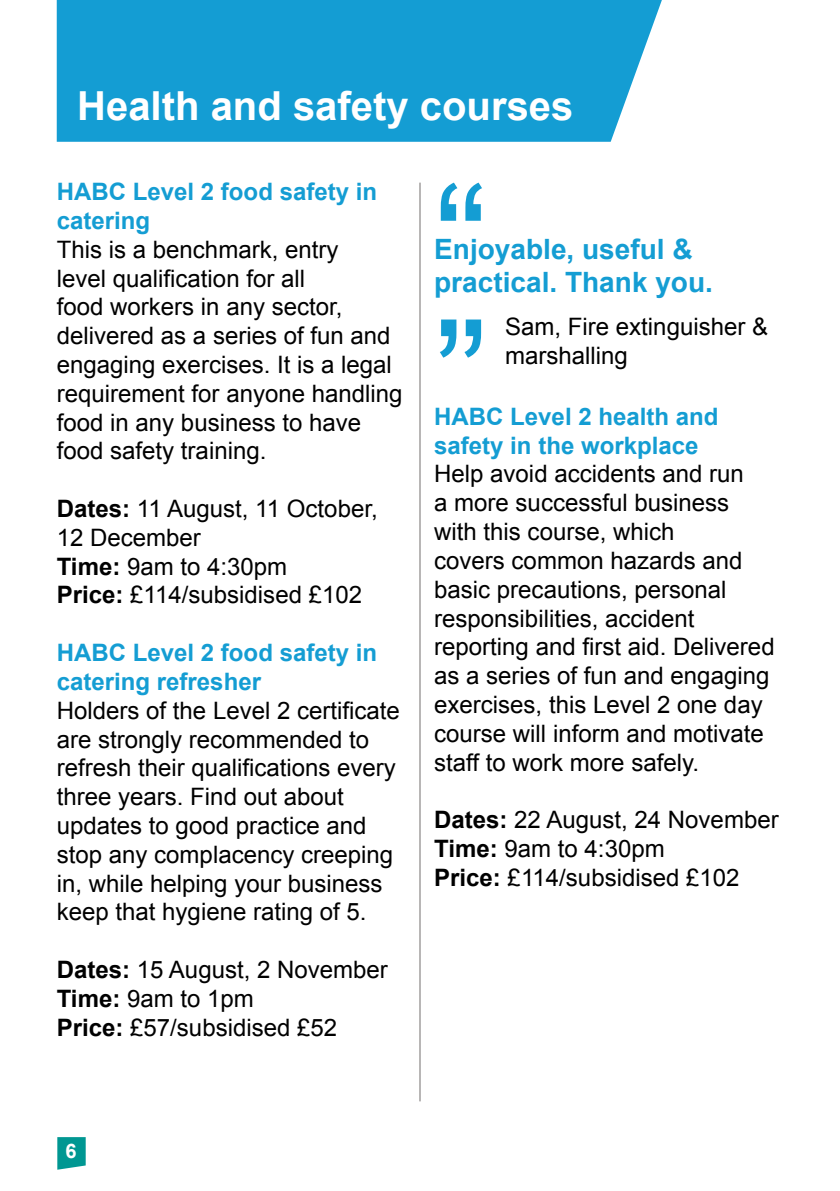
<style>
.page{position:relative;width:840px;height:1191px;background:#fff}
.page>*{position:absolute;margin:0;border:0;box-sizing:border-box;transform-origin:0 0}
.t1{font:162.6px/136px "Arial";color:#149dd3}
.Course_Header{font:700 40px "Arial";color:#fff}
.body_text_12pt{font:700 28px/33.6px "Arial";color:#149dd3}
.body_text_12pt-2{font:24px/28.8px "Arial";color:#000}
.Bold{font:700 24px/28.8px "Arial";color:#149dd3}
.t2{font:700 20px "Arial";color:#fff}
.s1{font-weight:700}
</style>
<div class="page">
<svg style="left:57px;top:1137px;width:29px;height:32px"></svg>
<hr style="left:419px;top:183px;width:1px;height:918px;background:#736f6e">
<div style="left:57px;top:0;width:604px;height:142px;background:#149dd3"></div>
<h1 class="Course_Header" style="left:77px;top:79px;width:497px">Health and safety courses</h1>
<h2 class="Bold" style="left:57px;top:178px;width:322px">HABC Level 2 food safety in catering</h2>
<p class="body_text_12pt-2" style="left:57px;top:235px;width:347px">This is a benchmark, entry<br>level qualification for all<br>food workers in any sector, delivered as a series of fun and engaging exercises. It is a legal requirement for anyone handling food in any business to have food safety training.</p>
<p class="body_text_12pt-2" style="left:57px;top:494px;width:322px"><span class="s1">Dates:</span> 11 August, 11 October,<br>12 December</p>
<p class="body_text_12pt-2" style="left:57px;top:552px;width:232px"><span class="s1">Time:</span> 9am to 4:30pm</p>
<p class="body_text_12pt-2" style="left:57px;top:581px;width:307px"><span class="s1">Price:</span> £114/subsidised £102</p>
<h2 class="Bold" style="left:57px;top:639px;width:322px">HABC Level 2 food safety in catering refresher</h2>
<p class="body_text_12pt-2" style="left:57px;top:696px;width:344px">Holders of the Level 2 certificate are strongly recommended to refresh their qualifications every three years. Find out about updates to good practice and stop any complacency creeping in, while helping your business keep that hygiene rating of 5.</p>
<p class="body_text_12pt-2" style="left:57px;top:955px;width:332px"><span class="s1">Dates:</span> 15 August, 2 November</p>
<p class="body_text_12pt-2" style="left:57px;top:984px;width:198px"><span class="s1">Time:</span> 9am to 1pm</p>
<p class="body_text_12pt-2" style="left:57px;top:1013px;width:282px"><span class="s1">Price:</span> £57/subsidised £52</p>
<h1 class="t1" style="left:434px;top:178px;width:56px">“ ”</h1>
<p class="body_text_12pt" style="left:434px;top:233px;width:280px">Enjoyable, useful &amp; practical. Thank you.</p>
<p class="body_text_12pt-2" style="left:505px;top:312px;width:264px">Sam, Fire extinguisher &amp; marshalling</p>
<h2 class="Bold" style="left:434px;top:403px;width:286px">HABC Level 2 health and safety in the workplace</h2>
<p class="body_text_12pt-2" style="left:434px;top:460px;width:342px">Help avoid accidents and run<br>a more successful business with this course, which<br>covers common hazards and basic precautions, personal responsibilities, accident reporting and first aid. Delivered as a series of fun and engaging exercises, this Level 2 one day course will inform and motivate staff to work more safely.</p>
<p class="body_text_12pt-2" style="left:434px;top:805px;width:346px"><span class="s1">Dates:</span> 22 August, 24 November</p>
<p class="body_text_12pt-2" style="left:434px;top:834px;width:232px"><span class="s1">Time:</span> 9am to 4:30pm</p>
<p class="body_text_12pt-2" style="left:434px;top:863px;width:307px"><span class="s1">Price:</span> £114/subsidised £102</p>
<p class="t2" style="left:66px;top:1138px;width:13px">6</p>
</div>
